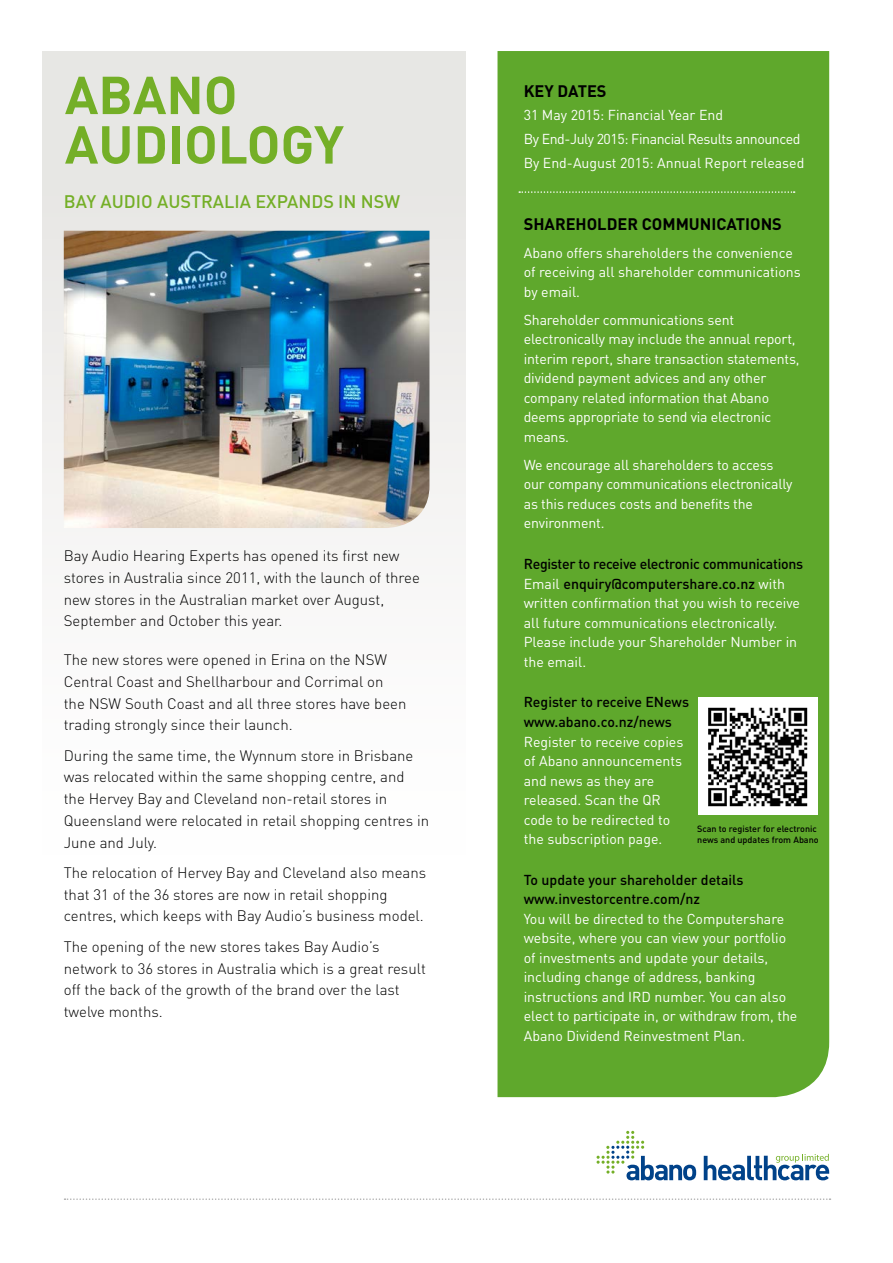
<style>
.page{position:relative;width:893px;height:1263px;background:#fff}
.page>*{position:absolute;margin:0;border:0;box-sizing:border-box;transform-origin:0 0}
.t1{font:700 52.5px/49.5px "DIN";color:#74af27}
.t2{font:500 18px "DIN";color:#74af27}
.t3{font:700 16.5px "DIN";color:#000}
.t4{font:300 15px/21.8px "DIN";color:#000}
.t5{font:14.25px/19.5px "DIN";color:#fff}
.t6{font:500 14.25px/19.6px "DIN";color:#000}
.t7{font:500 9px/10.8px "DIN";color:#000}
.s1{font-weight:500;color:#000}
</style>
<div class="page">
<svg style="left:704px;top:1154px;width:125px;height:26px"></svg>
<svg style="left:597px;top:1131px;width:99px;height:49px"></svg>
<svg style="left:65px;top:1198px;width:765px;height:2px"></svg>
<div style="left:43px;top:51px;width:422px;height:1084px;background:linear-gradient(to bottom,#e5e4e2,#fff)"></div>
<div style="left:497px;top:51px;width:332px;height:1046px;background:#5fa82c"></div>
<svg style="left:519px;top:191px;width:276px;height:2px"></svg>
<img style="left:698px;top:697px;width:119px;height:118px">
<img style="left:64px;top:231px;width:365px;height:297px">
<h1 class="t1" style="left:65px;top:68px;width:281px">ABANO<br>AUDIOLOGY</h1>
<p class="t2" style="left:64px;top:190px;width:338px">BAY AUDIO AUSTRALIA EXPANDS IN NSW</p>
<p class="t4" style="left:64px;top:545px;width:358px">Bay Audio Hearing Experts has opened its first new stores in Australia since 2011, with the launch of three new stores in the Australian market over August, September and October this year.</p>
<p class="t4" style="left:64px;top:649px;width:344px">The new stores were opened in Erina on the NSW Central Coast and Shellharbour and Corrimal on the NSW South Coast and all three stores have been trading strongly since their launch.</p>
<p class="t4" style="left:64px;top:744px;width:367px">During the same time, the Wynnum store in Brisbane was relocated within the same shopping centre, and the Hervey Bay and Cleveland non-retail stores in Queensland were relocated in retail shopping centres in June and July.</p>
<p class="t4" style="left:64px;top:861px;width:364px">The relocation of Hervey Bay and Cleveland also means that 31 of the 36 stores are now in retail shopping centres, which keeps with Bay Audio’s business model.</p>
<p class="t4" style="left:64px;top:935px;width:364px">The opening of the new stores takes Bay Audio’s network to 36 stores in Australia which is a great result off the back of the growth of the brand over the last twelve months.</p>
<p class="t3" style="left:524px;top:80px;width:84px">KEY DATES</p>
<p class="t5" style="left:524px;top:103px;width:282px;line-height:23.7px">31 May 2015: Financial Year End<br>By End-July 2015: Financial Results announced<br>By End-August 2015: Annual Report released</p>
<p class="t3" style="left:524px;top:213px;width:260px">SHAREHOLDER COMMUNICATIONS</p>
<p class="t5" style="left:524px;top:243px;width:279px">Abano offers shareholders the convenience of receiving all shareholder communications by email.</p>
<p class="t5" style="left:524px;top:310px;width:277px">Shareholder communications sent electronically may include the annual report, interim report, share transaction statements, dividend payment advices and any other company related information that Abano deems appropriate to send via electronic means.</p>
<p class="t5" style="left:524px;top:455px;width:270px">We encourage all shareholders to access our company communications electronically as this reduces costs and benefits the environment.</p>
<p class="t5" style="left:524px;top:554px;width:281px"><span class="s1">Register to receive electronic communications </span>Email <span class="s1">enquiry@computershare.co.nz</span> with written confirmation that you wish to receive all future communications electronically.<br>Please include your Shareholder Number in the email.</p>
<p class="t6" style="left:524px;top:692px;width:167px">Register to receive ENews www.abano.co.nz/news</p>
<p class="t5" style="left:524px;top:731px;width:161px">Register to receive copies of Abano announcements and news as they are released. Scan the QR code to be redirected to the subscription page.</p>
<p class="t6" style="left:524px;top:869px;width:221px">To update your shareholder details www.investorcentre.com/nz</p>
<p class="t5" style="left:524px;top:909px;width:275px">You will be directed to the Computershare website, where you can view your portfolio of investments and update your details, including change of address, banking instructions and IRD number. You can also elect to participate in, or withdraw from, the Abano Dividend Reinvestment Plan.</p>
<p class="t7" style="left:697px;top:823px;width:123px">Scan to register for electronic news and updates from Abano</p>
</div>
